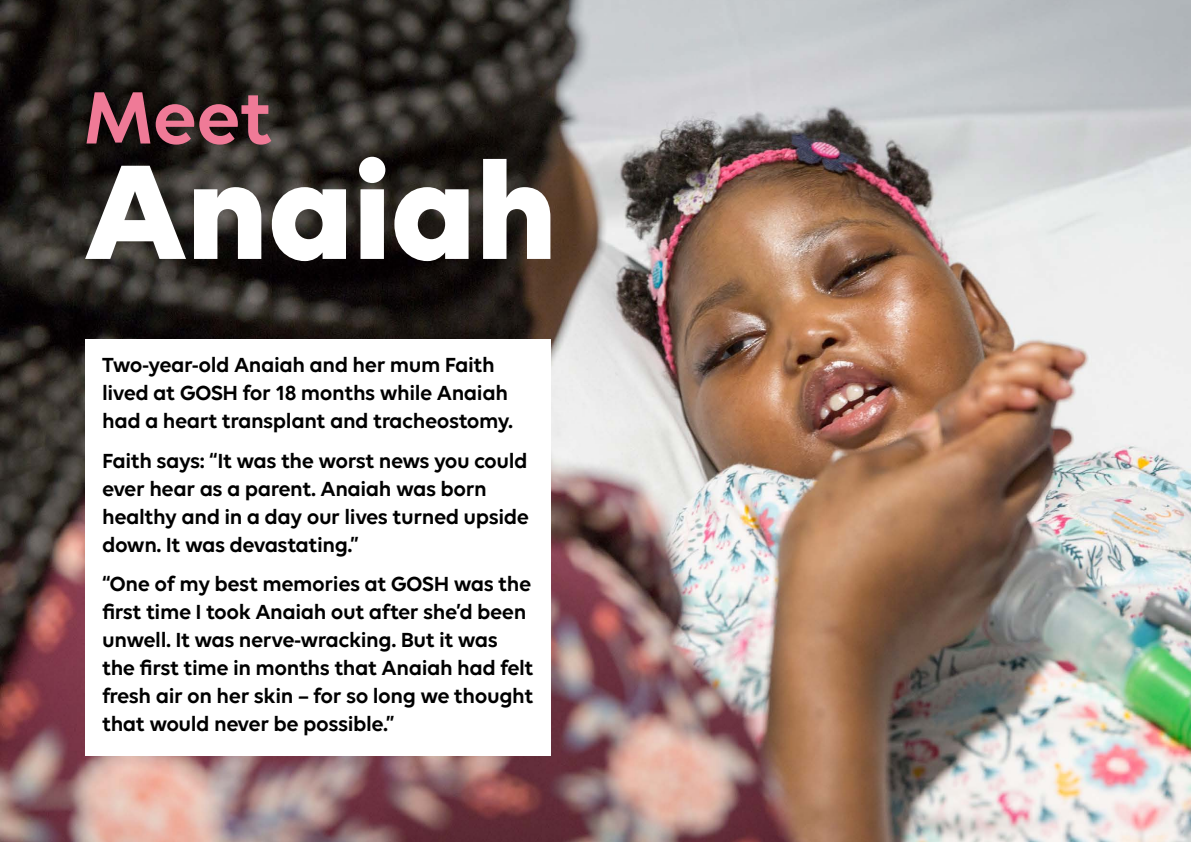
<style>
.page{position:relative;width:1191px;height:842px;background:#fff}
.page>*{position:absolute;margin:0;border:0;box-sizing:border-box;transform-origin:0 0}
.t1{font:700 145.4px "GOSH Brave";letter-spacing:-.01em;color:#fff}
.t2{font:600 79.8px "GOSH Brave";color:#ef7a97}
.t3{font:600 22px/28px "GOSH Brave";letter-spacing:-.02em;color:#000}
</style>
<div class="page">
<img style="left:0;top:0;width:1191px;height:842px">
<div style="left:85px;top:339px;width:465px;height:416px;background:#fff"></div>
<h2 class="t2" style="left:84px;top:70px;width:190px">Meet</h2>
<h1 class="t1" style="left:84px;top:124px;width:476px">Anaiah</h1>
<p class="t3" style="left:102px;top:350px;width:413px">Two-year-old Anaiah and her mum Faith lived at GOSH for 18 months while Anaiah had a heart transplant and tracheostomy.</p>
<p class="t3" style="left:102px;top:446px;width:428px">Faith says: “It was the worst news you could ever hear as a parent. Anaiah was born healthy and in a day our lives turned upside down. It was devastating.”</p>
<p class="t3" style="left:102px;top:569px;width:433px">“One of my best memories at GOSH was the first time I took Anaiah out after she’d been unwell. It was nerve-wracking. But it was the first time in months that Anaiah had felt fresh air on her skin – for so long we thought that would never be possible.”</p>
</div>
